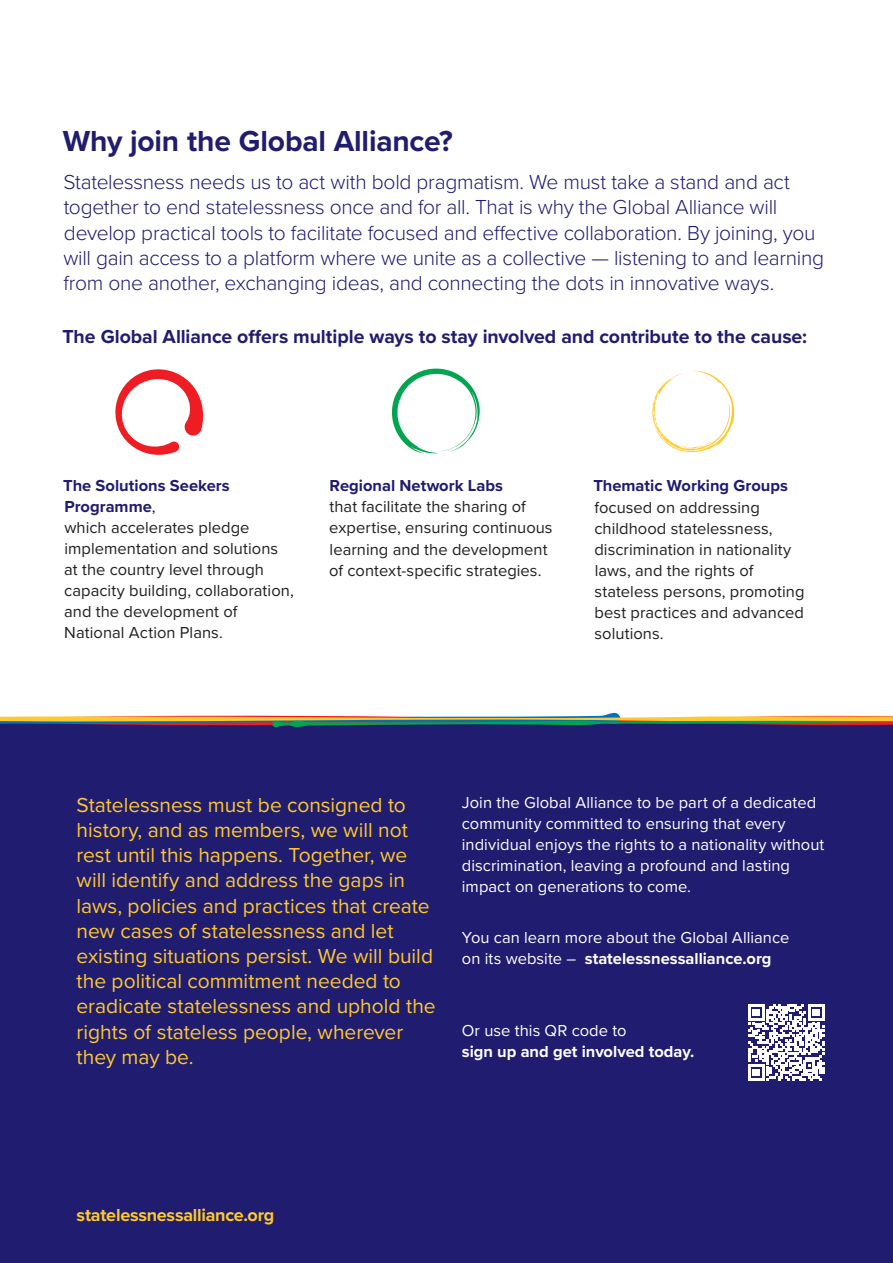
<style>
.page{position:relative;width:893px;height:1263px;background:#fff}
.page>*{position:absolute;margin:0;border:0;box-sizing:border-box;transform-origin:0 0}
.t1{font:700 30px "Proxima Nova";letter-spacing:-.005em;color:#201c70}
.t2{font:300 21px/25.2px "Proxima Nova";letter-spacing:-.015em;color:#201c70}
.t3{font:21px/25.2px "Proxima Nova";color:#fec92d}
.t4{font:700 19.5px "Proxima Nova";letter-spacing:-.005em;color:#201c70}
.t5{font:700 18px "Proxima Nova";letter-spacing:-.015em;color:#fec92d}
.t6{font:16.5px/21px "Proxima Nova";letter-spacing:.005em;color:#231f20}
.t7{font:16.5px/21px "Proxima Nova";letter-spacing:.005em;color:#fff}
.t8{font:700 16.5px "Proxima Nova";color:#201c70}
.t9{font:700 16.5px "Proxima Nova";color:#fff}
.s1{font-weight:700;color:#201c70}
.s2{font-weight:700}
</style>
<div class="page">
<div style="left:0;top:722px;width:893px;height:541px;background:#201c70"></div>
<svg style="left:0;top:713px;width:893px;height:14px"></svg>
<svg style="left:748px;top:1004px;width:76px;height:76px"></svg>
<svg style="left:650px;top:371px;width:84px;height:81px"></svg>
<svg style="left:392px;top:369px;width:88px;height:84px"></svg>
<svg style="left:115px;top:369px;width:89px;height:86px"></svg>
<h1 class="t1" style="left:63px;top:123px;width:392px">Why join the Global Alliance?</h1>
<p class="t2" style="left:63px;top:170px;width:762px">Statelessness needs us to act with bold pragmatism. We must take a stand and act together to end statelessness once and for all. That is why the Global Alliance will develop practical tools to facilitate focused and effective collaboration. By joining, you will gain access to a platform where we unite as a collective — listening to and learning from one another, exchanging ideas, and connecting the dots in innovative ways.</p>
<p class="t4" style="left:63px;top:325px;width:746px">The Global Alliance offers multiple ways to stay involved and contribute to the cause:</p>
<p class="t6" style="left:63px;top:476px;width:232px"><span class="s1">The Solutions Seekers<br>Programme</span>,<br>which accelerates pledge implementation and solutions at the country level through capacity building, collaboration, and the development of<br>National Action Plans.</p>
<p class="t8" style="left:330px;top:476px;width:175px">Regional Network Labs</p>
<p class="t6" style="left:329px;top:497px;width:225px">that facilitate the sharing of expertise, ensuring continuous learning and the development of context-specific strategies.</p>
<p class="t8" style="left:593px;top:476px;width:196px">Thematic Working Groups</p>
<p class="t6" style="left:594px;top:497px;width:212px">focused on addressing childhood statelessness, discrimination in nationality laws, and the rights of stateless persons, promoting best practices and advanced solutions.</p>
<p class="t3" style="left:77px;top:793px;width:361px">Statelessness must be consigned to history, and as members, we will not rest until this happens. Together, we will identify and address the gaps in laws, policies and practices that create new cases of statelessness and let existing situations persist. We will build the political commitment needed to eradicate statelessness and uphold the rights of stateless people, wherever they may be.</p>
<p class="t7" style="left:462px;top:792px;width:364px">Join the Global Alliance to be part of a dedicated community committed to ensuring that every individual enjoys the rights to a nationality without discrimination, leaving a profound and lasting impact on generations to come.</p>
<p class="t7" style="left:462px;top:927px;width:329px">You can learn more about the Global Alliance on its website – <span class="s2">statelessnessalliance.org</span></p>
<p class="t7" style="left:462px;top:1020px;width:166px">Or use this QR code to</p>
<p class="t9" style="left:462px;top:1041px;width:234px">sign up and get involved today.</p>
<p class="t5" style="left:77px;top:1204px;width:199px">statelessnessalliance.org</p>
</div>
